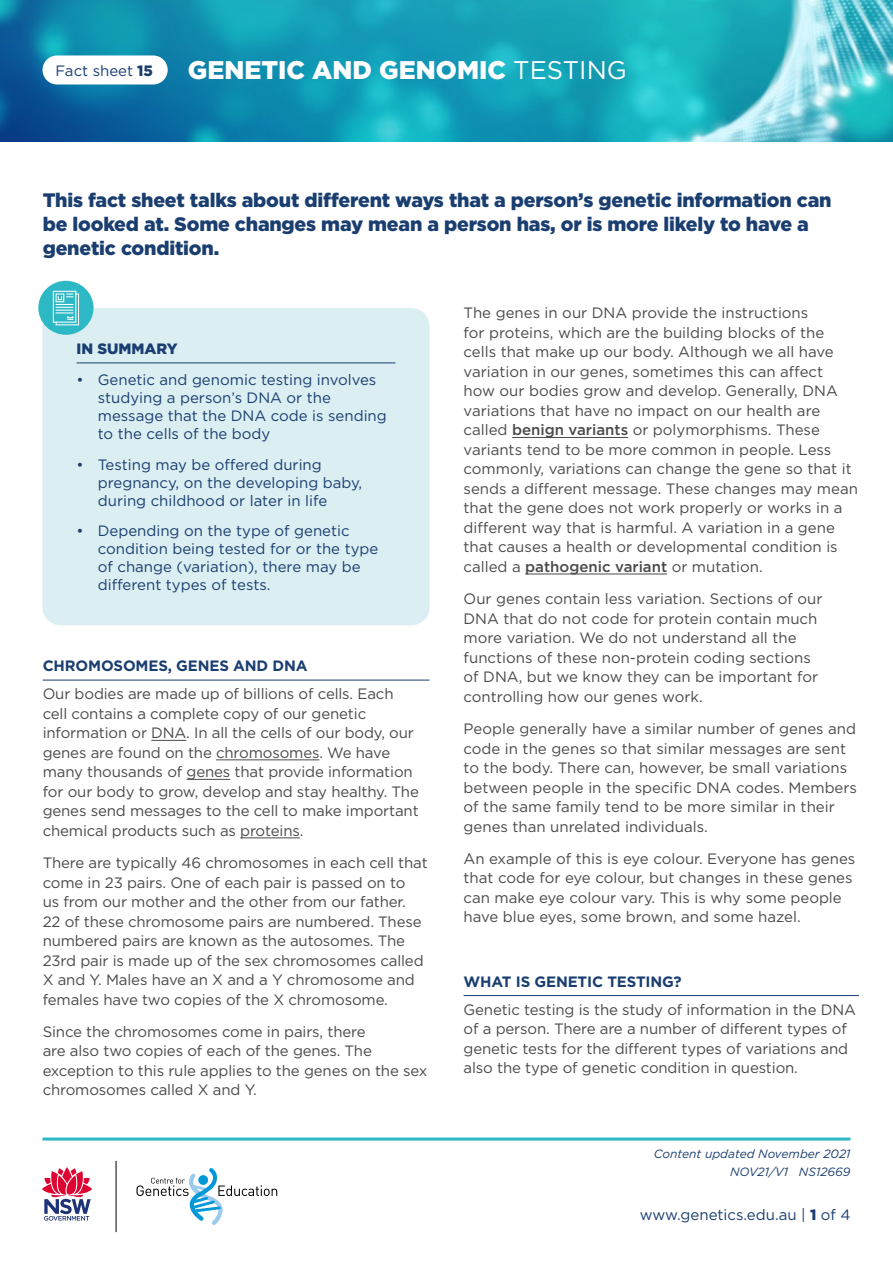
<style>
.page{position:relative;width:893px;height:1263px;background:#fff}
.page>*{position:absolute;margin:0;border:0;box-sizing:border-box;transform-origin:0 0}
.t1{font:900 25.5px "Gotham";color:#fff}
.t2{font:900 19.5px/24px "Gotham";letter-spacing:-.01em;color:#1a3e70}
.t3{font:15px/19.5px "Gotham";letter-spacing:-.01em;color:#4a4a49}
.t4{font:15px/18px "Gotham";color:#1a3e70}
.t5{font:700 15px "Gotham";letter-spacing:-.01em;color:#1a3e70}
.t6{font:900 15px "Gotham";color:#1a3e70}
.t7{font:italic 12px "Gotham";color:#1a3e70}
.s1{font-weight:900}
.s2{font-weight:400}
.s3{font-weight:500}
</style>
<div class="page">
<div style="left:43px;top:308px;width:386px;height:317px;background:#dbeef2;border-radius:18px"></div>
<hr style="left:77px;top:362px;width:318px;height:1px;background:#1a3e70">
<div style="left:38px;top:281px;width:56px;height:54px;background:#2db8c5;border-radius:50%"></div>
<svg style="left:52px;top:290px;width:27px;height:36px"></svg>
<img style="left:0;top:0;width:893px;height:141px">
<div style="left:43px;top:55px;width:125px;height:29px;background:#fff;border-radius:15px"></div>
<svg style="left:137px;top:1168px;width:140px;height:57px"></svg>
<hr style="left:116px;top:1161px;width:1px;height:71px;background:#000">
<hr style="left:43px;top:680px;width:386px;height:1px;background:#1a3e70">
<hr style="left:151px;top:740px;width:35px;height:1px;background:#4a4a49">
<hr style="left:216px;top:760px;width:103px;height:1px;background:#4a4a49">
<hr style="left:187px;top:779px;width:43px;height:1px;background:#4a4a49">
<hr style="left:240px;top:838px;width:60px;height:1px;background:#4a4a49">
<hr style="left:512px;top:437px;width:116px;height:1px;background:#4a4a49">
<hr style="left:525px;top:574px;width:142px;height:1px;background:#4a4a49">
<hr style="left:464px;top:995px;width:395px;height:1px;background:#1a3e70">
<hr style="left:43px;top:1137px;width:807px;height:3px;background:#2db8c5">
<svg style="left:42px;top:1167px;width:50px;height:53px"></svg>
<p class="t4" style="left:56px;top:62px;width:99px">Fact sheet <span class="s1">15</span></p>
<p class="t1" style="left:188px;top:52px;width:441px">GENETIC AND GENOMIC <span class="s2">TESTING</span></p>
<p class="t2" style="left:43px;top:188px;width:790px">This fact sheet talks about different ways that a person’s genetic information can be looked at. Some changes may mean a person has, or is more likely to have a genetic condition.</p>
<p class="t6" style="left:77px;top:338px;width:103px">IN SUMMARY</p>
<p class="t4" style="left:98px;top:370px;width:291px;text-indent:-21px">• Genetic and genomic testing involves studying a person’s DNA or the message that the DNA code is sending to the cells of the body</p>
<p class="t4" style="left:98px;top:455px;width:266px;text-indent:-21px">• Testing may be offered during pregnancy, on the developing baby, during childhood or later in life</p>
<p class="t4" style="left:98px;top:522px;width:282px;text-indent:-21px">• Depending on the type of genetic condition being tested for or the type of change (variation), there may be different types of tests.</p>
<p class="t5" style="left:43px;top:656px;width:266px">CHROMOSOMES, GENES AND DNA</p>
<p class="t3" style="left:43px;top:684px;width:378px">Our bodies are made up of billions of cells. Each cell contains a complete copy of our genetic information or DNA. In all the cells of our body, our genes are found on the chromosomes. We have many thousands of genes that provide information for our body to grow, develop and stay healthy. The genes send messages to the cell to make important chemical products such as proteins.</p>
<p class="t3" style="left:43px;top:853px;width:387px">There are typically 46 chromosomes in each cell that come in 23 pairs. One of each pair is passed on to<br>us from our mother and the other from our father.<br>22 of these chromosome pairs are numbered. These numbered pairs are known as the autosomes. The 23rd pair is made up of the sex chromosomes called X and Y. Males have an X and a Y chromosome and females have two copies of the X chromosome.</p>
<p class="t3" style="left:43px;top:1022px;width:386px">Since the chromosomes come in pairs, there<br>are also two copies of each of the genes. The exception to this rule applies to the genes on the sex chromosomes called X and Y.</p>
<p class="t3" style="left:464px;top:303px;width:396px">The genes in our DNA provide the instructions<br>for proteins, which are the building blocks of the cells that make up our body. Although we all have variation in our genes, sometimes this can affect how our bodies grow and develop. Generally, DNA variations that have no impact on our health are called <span class="s3">benign variants</span> or polymorphisms. These variants tend to be more common in people. Less commonly, variations can change the gene so that it sends a different message. These changes may mean that the gene does not work properly or works in a different way that is harmful. A variation in a gene that causes a health or developmental condition is called a <span class="s3">pathogenic variant</span> or mutation.</p>
<p class="t3" style="left:464px;top:589px;width:360px">Our genes contain less variation. Sections of our DNA that do not code for protein contain much more variation. We do not understand all the functions of these non-protein coding sections of DNA, but we know they can be important for controlling how our genes work.</p>
<p class="t3" style="left:464px;top:719px;width:395px">People generally have a similar number of genes and code in the genes so that similar messages are sent to the body. There can, however, be small variations between people in the specific DNA codes. Members of the same family tend to be more similar in their genes than unrelated individuals.</p>
<p class="t3" style="left:464px;top:849px;width:393px">An example of this is eye colour. Everyone has genes that code for eye colour, but changes in these genes can make eye colour vary. This is why some people have blue eyes, some brown, and some hazel.</p>
<p class="t5" style="left:464px;top:971px;width:220px">WHAT IS GENETIC TESTING?</p>
<p class="t3" style="left:464px;top:1000px;width:394px">Genetic testing is the study of information in the DNA of a person. There are a number of different types of genetic tests for the different types of variations and also the type of genetic condition in question.</p>
<p class="t7" style="left:654px;top:1146px;width:198px">Content updated November 2021</p>
<p class="t7" style="left:730px;top:1164px;width:122px">NOV21/V1 NS12669</p>
<p class="t4" style="left:640px;top:1206px;width:212px">www.genetics.edu.au | <span class="s1">1</span> of 4</p>
</div>
